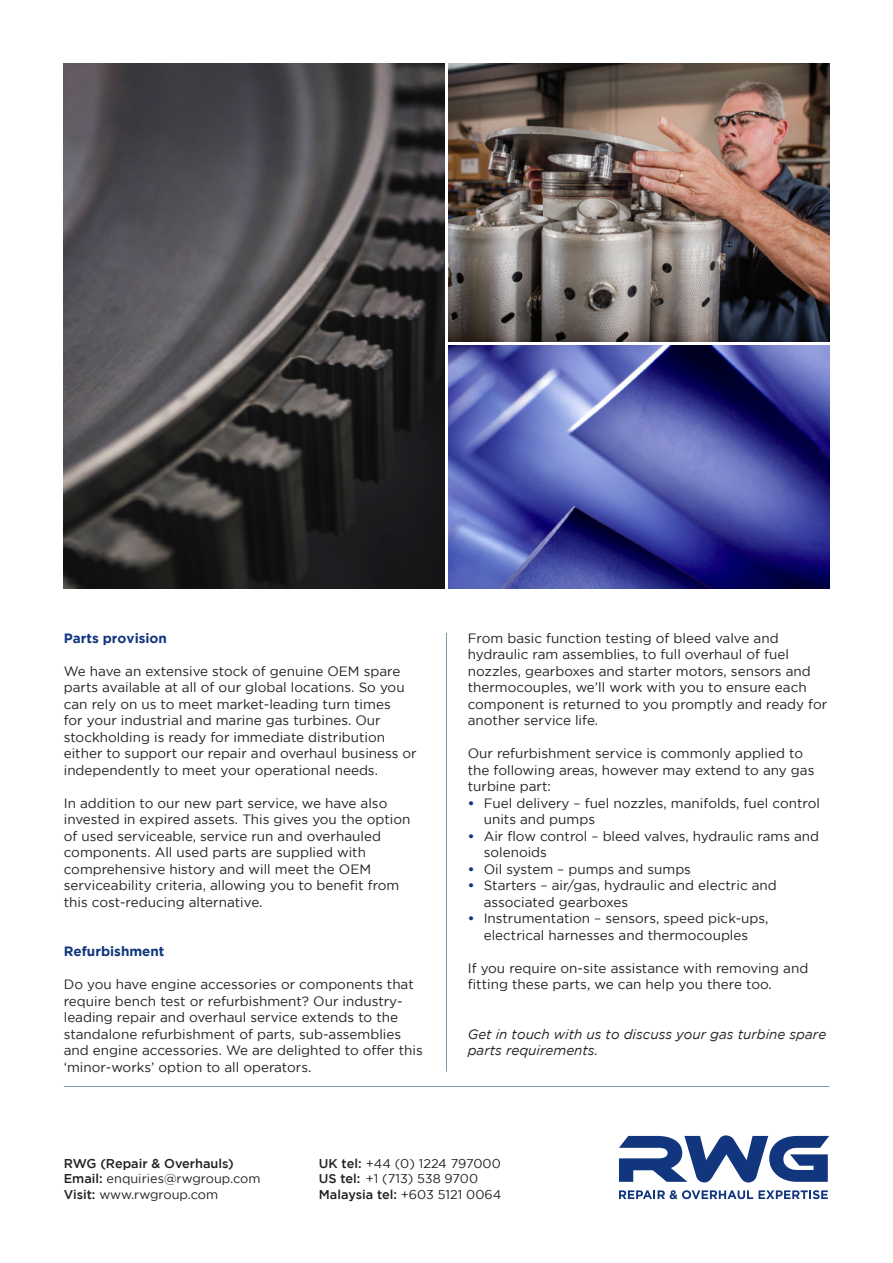
<style>
.page{position:relative;width:893px;height:1263px;background:#fff}
.page>*{position:absolute;margin:0;border:0;box-sizing:border-box;transform-origin:0 0}
.t1{font:13.5px/16.5px "Gotham";color:#231f20}
.t2{font:italic 13.5px/16.5px "Gotham";color:#231f20}
.t3{font:700 13.5px "Gotham";color:#11367e}
.t4{font:12.75px "Gotham";color:#231f20}
.t5{font:500 12.75px "Gotham";color:#231f20}
.s1{font-weight:700;color:#11367e}
.s2{font-weight:500}
.s3{font-weight:400}
</style>
<div class="page">
<img style="left:64px;top:64px;width:380px;height:525px">
<img style="left:449px;top:345px;width:380px;height:244px">
<img style="left:449px;top:64px;width:380px;height:277px">
<svg style="left:619px;top:1135px;width:210px;height:47px"></svg>
<svg style="left:619px;top:1190px;width:209px;height:9px"></svg>
<hr style="left:446px;top:633px;width:1px;height:438px;background:#7b99a9">
<hr style="left:64px;top:1086px;width:765px;height:1px;background:#7b99a9">
<p class="t3" style="left:64px;top:630px;width:105px">Parts provision</p>
<p class="t1" style="left:64px;top:662px;width:354px">We have an extensive stock of genuine OEM spare parts available at all of our global locations. So you can rely on us to meet market-leading turn times<br>for your industrial and marine gas turbines. Our stockholding is ready for immediate distribution either to support our repair and overhaul business or independently to meet your operational needs.</p>
<p class="t1" style="left:64px;top:794px;width:348px">In addition to our new part service, we have also invested in expired assets. This gives you the option of used serviceable, service run and overhauled components. All used parts are supplied with comprehensive history and will meet the OEM serviceability criteria, allowing you to benefit from this cost-reducing alternative.</p>
<p class="t3" style="left:64px;top:943px;width:102px">Refurbishment</p>
<p class="t1" style="left:64px;top:976px;width:361px">Do you have engine accessories or components that require bench test or refurbishment? Our industry&shy;leading repair and overhaul service extends to the standalone refurbishment of parts, sub-assemblies and engine accessories. We are delighted to offer this ‘minor-works’ option to all operators.</p>
<p class="t1" style="left:468px;top:629px;width:361px">From basic function testing of bleed valve and hydraulic ram assemblies, to full overhaul of fuel nozzles, gearboxes and starter motors, sensors and thermocouples, we’ll work with you to ensure each component is returned to you promptly and ready for another service life.</p>
<p class="t1" style="left:468px;top:745px;width:348px">Our refurbishment service is commonly applied to the following areas, however may extend to any gas turbine part:</p>
<p class="t1" style="left:484px;top:794px;width:338px;text-indent:-16px"><span class="s1">•</span> Fuel delivery – fuel nozzles, manifolds, fuel control units and pumps</p>
<p class="t1" style="left:484px;top:827px;width:337px;text-indent:-16px"><span class="s1">•</span> Air flow control – bleed valves, hydraulic rams and solenoids</p>
<p class="t1" style="left:468px;top:860px;width:225px"><span class="s1">•</span> Oil system – pumps and sumps</p>
<p class="t1" style="left:484px;top:877px;width:295px;text-indent:-16px"><span class="s1">•</span> Starters – air/gas, hydraulic and electric and associated gearboxes</p>
<p class="t1" style="left:468px;top:910px;width:302px;text-align:center"><span class="s1">•</span> Instrumentation – sensors, speed pick-ups, electrical harnesses and thermocouples</p>
<p class="t1" style="left:468px;top:959px;width:342px">If you require on-site assistance with removing and fitting these parts, we can help you there too.</p>
<p class="t2" style="left:468px;top:1025px;width:360px">Get in touch with us to discuss your gas turbine spare parts requirements.</p>
<p class="t5" style="left:64px;top:1156px;width:172px">RWG (Repair &amp; Overhauls)</p>
<p class="t4" style="left:64px;top:1172px;width:198px"><span class="s2">Email:</span> enquiries@rwgroup.com</p>
<p class="t4" style="left:64px;top:1187px;width:156px"><span class="s2">Visit:</span> www.rwgroup.com</p>
<p class="t4" style="left:319px;top:1156px;width:183px"><span class="s2">UK tel:</span> +44 (0) 1224 797000</p>
<p class="t4" style="left:319px;top:1172px;width:161px"><span class="s2">US tel:</span> +1 (713) 538 9700</p>
<p class="t5" style="left:319px;top:1187px;width:184px">Malaysia tel: <span class="s3">+603 5121 0064</span></p>
</div>
